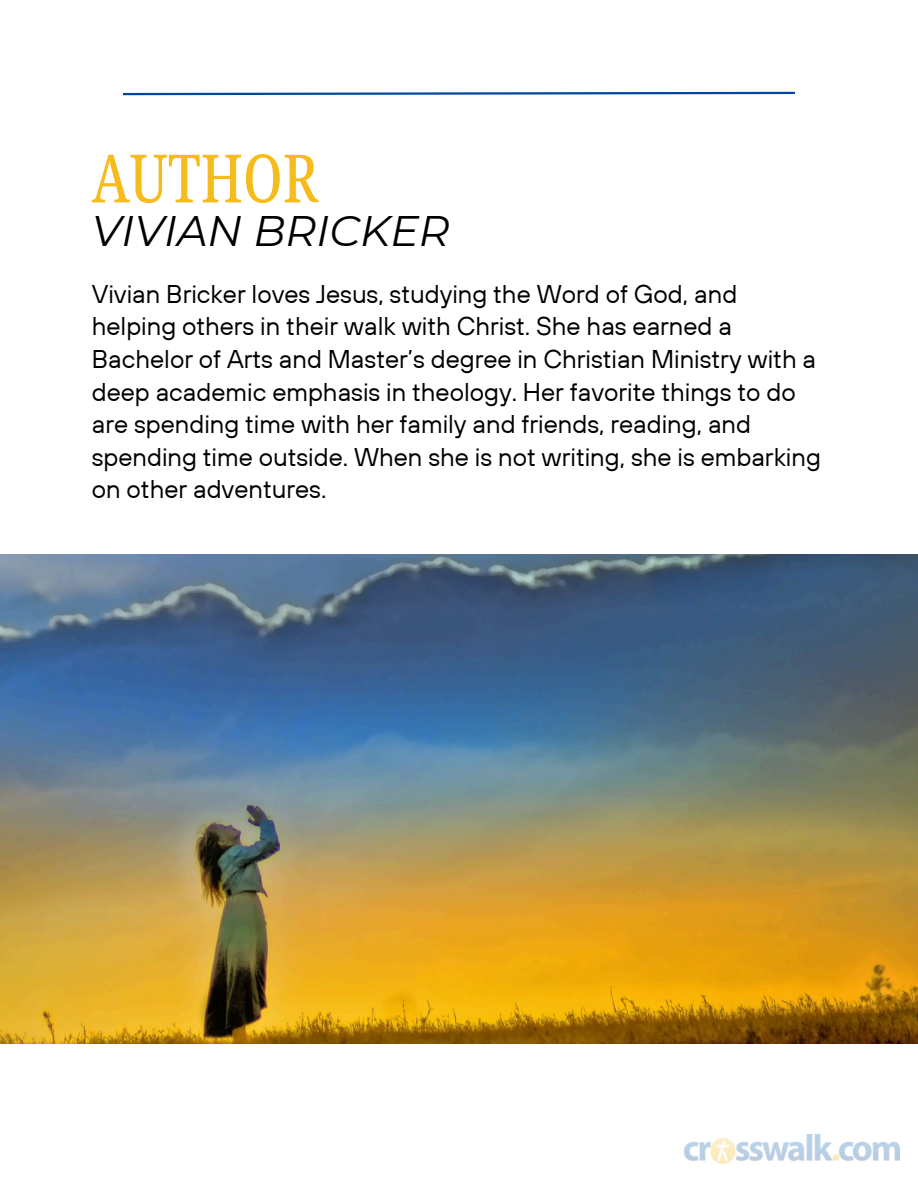
<style>
.page{position:relative;width:918px;height:1188px;background:#fff}
.page>*{position:absolute;margin:0;border:0;box-sizing:border-box;transform-origin:0 0}
.t1{font:extra-condensed 66.6px "Noto Serif Ethiopic";color:#f6bb1d}
.t2{font:italic 42.6px "Montserrat";color:#000001}
.t3{font:25.65px/32.7px "TT Hoves";color:#000001}
</style>
<div class="page">
<svg style="left:123px;top:91px;width:672px;height:5px"></svg>
<img style="left:684px;top:1135px;width:215px;height:29px">
<img style="left:0;top:554px;width:918px;height:490px">
<p class="t1" style="left:92px;top:131px;width:228px">AUTHOR</p>
<p class="t2" style="left:92px;top:205px;width:359px">VIVIAN BRICKER</p>
<p class="t3" style="left:92px;top:277px;width:731px">Vivian Bricker loves Jesus, studying the Word of God, and helping others in their walk with Christ. She has earned a Bachelor of Arts and Master’s degree in Christian Ministry with a deep academic emphasis in theology. Her favorite things to do are spending time with her family and friends, reading, and spending time outside. When she is not writing, she is embarking on other adventures.</p>
</div>
